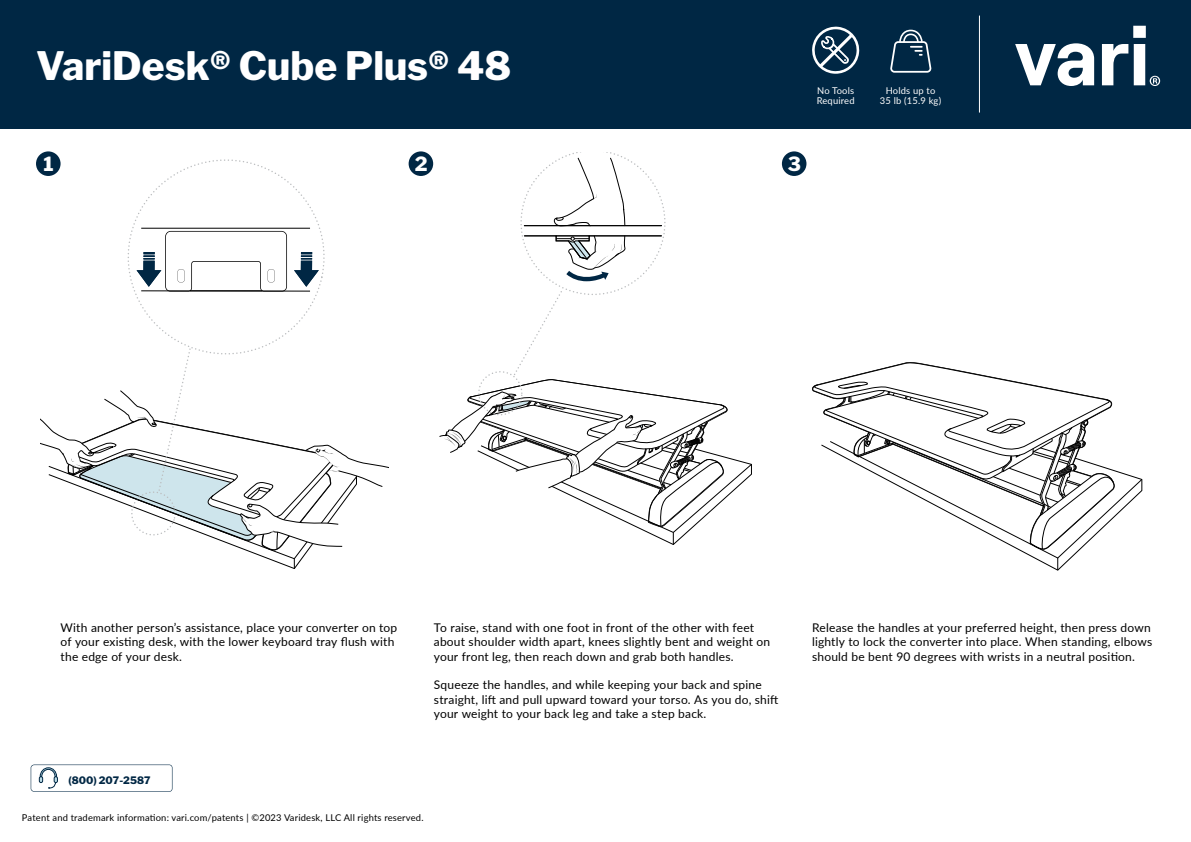
<style>
.page{position:relative;width:1191px;height:842px;background:#fff}
.page>*{position:absolute;margin:0;border:0;box-sizing:border-box;transform-origin:0 0}
.t1{font:800 38.9px "Libre Franklin";color:#fff}
.Step_Number{font:800 19.5px "Libre Franklin";color:#fff}
.Instruction_Step{font:12px/14.4px "Lato";letter-spacing:.015em;color:#000}
.Instruction_Step-2{font:800 10.2px "Libre Franklin";color:#002744}
.Instruction_Step-3{font:9.4px "Lato";letter-spacing:.02em;color:#000}
.Instruction_Step-4{font:9.4px "Lato";letter-spacing:.02em;color:#fff}
</style>
<div class="page">
<div style="left:0;top:0;width:1191px;height:129px;background:#002744"></div>
<div style="left:782px;top:151px;width:24px;height:25px;background:#002744;border-radius:50%"></div>
<svg style="left:1019px;top:470px;width:123px;height:100px"></svg>
<svg style="left:812px;top:362px;width:302px;height:188px"></svg>
<svg style="left:31px;top:764px;width:141px;height:28px"></svg>
<hr style="left:979px;top:16px;width:1px;height:97px;background:#fff">
<svg style="left:1015px;top:43px;width:79px;height:43px"></svg>
<svg style="left:1102px;top:26px;width:58px;height:60px"></svg>
<svg style="left:812px;top:26px;width:48px;height:48px"></svg>
<div style="left:36px;top:151px;width:25px;height:25px;background:#002744;border-radius:50%"></div>
<svg style="left:127px;top:159px;width:198px;height:188px"></svg>
<hr style="left:141px;top:228px;width:169px;height:1px;background:#000">
<hr style="left:141px;top:291px;width:169px;height:1px;background:#000">
<svg style="left:41px;top:347px;width:348px;height:222px"></svg>
<svg style="left:294px;top:252px;width:25px;height:35px"></svg>
<svg style="left:137px;top:231px;width:150px;height:61px"></svg>
<div style="left:408px;top:151px;width:25px;height:25px;background:#002744;border-radius:50%"></div>
<svg style="left:439px;top:152px;width:313px;height:393px"></svg>
<svg style="left:890px;top:29px;width:42px;height:44px"></svg>
<p class="t1" style="left:36px;top:42px;width:477px">VariDesk® Cube Plus® 48</p>
<p class="Step_Number" style="left:44px;top:152px;width:12px">1</p>
<p class="Step_Number" style="left:415px;top:152px;width:14px">2</p>
<p class="Instruction_Step-4" style="left:817px;top:83px;width:38px">No Tools</p>
<p class="Instruction_Step-4" style="left:816px;top:93px;width:39px">Required</p>
<p class="Step_Number" style="left:788px;top:152px;width:15px">3</p>
<p class="Instruction_Step-4" style="left:885px;top:83px;width:51px">Holds up to</p>
<p class="Instruction_Step-4" style="left:880px;top:93px;width:63px">35 lb (15.9 kg)</p>
<p class="Instruction_Step" style="left:61px;top:620px;width:338px">With another person’s assistance, place your converter on top of your existing desk, with the lower keyboard tray flush with the edge of your desk.</p>
<p class="Instruction_Step" style="left:434px;top:620px;width:338px">To raise, stand with one foot in front of the other with feet about shoulder width apart, knees slightly bent and weight on your front leg, then reach down and grab both handles.</p>
<p class="Instruction_Step" style="left:434px;top:677px;width:346px">Squeeze the handles, and while keeping your back and spine straight, lift and pull upward toward your torso. As you do, shift your weight to your back leg and take a step back.</p>
<p class="Instruction_Step-2" style="left:68px;top:774px;width:84px">(800) 207-2587</p>
<p class="Instruction_Step-3" style="left:22px;top:811px;width:403px">Patent and trademark information: vari.com/patents | ©2023 Varidesk, LLC All rights reserved.</p>
<p class="Instruction_Step" style="left:812px;top:620px;width:342px">Release the handles at your preferred height, then press down lightly to lock the converter into place. When standing, elbows should be bent 90 degrees with wrists in a neutral position.</p>
</div>
